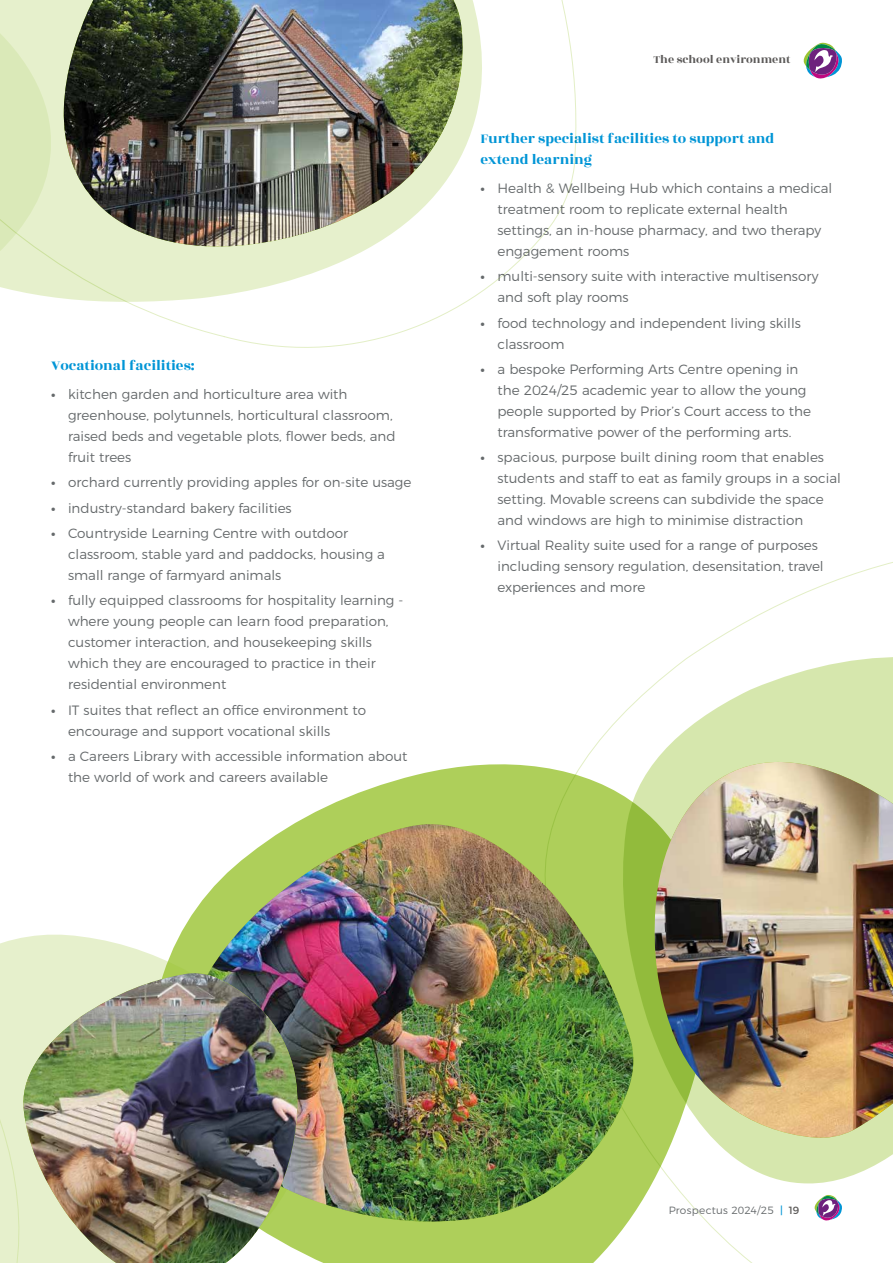
<style>
.page{position:relative;width:893px;height:1263px;background:#fff}
.page>*{position:absolute;margin:0;border:0;box-sizing:border-box;transform-origin:0 0}
.t1{font:15px/21px "Rozha One";color:#0095d6}
.t2{font:300 13.5px/21px "Montserrat";color:#65696b}
.t3{font:12px "Rozha One";color:#5b5958}
.t4{font:300 10.5px "Montserrat";letter-spacing:.02em;color:#65696b}
.s1{font-weight:700}
.s2{font-weight:400;color:#0095d6}
.s3{font-weight:400;color:#5b5958}
</style>
<div class="page">
<svg style="left:803px;top:43px;width:39px;height:36px"></svg>
<svg style="left:307px;top:764px;width:229px;height:499px;fill:#aecf5a"></svg>
<svg style="left:0;top:934px;width:307px;height:329px;background:#e6f0cc"></svg>
<svg style="left:180px;top:816px;width:356px;height:156px;fill:#aecf5a"></svg>
<img style="left:198px;top:824px;width:338px;height:400px">
<img style="left:20px;top:973px;width:278px;height:290px">
<img style="left:0;top:0;width:577px;height:348px">
<img style="left:536px;top:562px;width:357px;height:701px">
<svg style="left:814px;top:1195px;width:28px;height:26px"></svg>
<p class="t1" style="left:51px;top:355px;width:145px">Vocational facilities:</p>
<p class="t2" style="left:68px;top:383px;width:329px;text-indent:-17px"><span class="s1">∙</span> kitchen garden and horticulture area with greenhouse, polytunnels, horticultural classroom, raised beds and vegetable plots, flower beds, and fruit trees</p>
<p class="t2" style="left:51px;top:469px;width:362px;line-height:25.2px"><span class="s1">∙</span> orchard currently providing apples for on-site usage <span class="s1">∙</span> industry-standard bakery facilities<br><span class="s1">∙</span> Countryside Learning Centre with outdoor</p>
<p class="t2" style="left:68px;top:542px;width:319px">classroom, stable yard and paddocks, housing a small range of farmyard animals</p>
<p class="t2" style="left:68px;top:589px;width:337px;text-indent:-17px"><span class="s1">∙</span> fully equipped classrooms for hospitality learning - where young people can learn food preparation, customer interaction, and housekeeping skills which they are encouraged to practice in their residential environment</p>
<p class="t2" style="left:68px;top:698px;width:300px;text-indent:-17px"><span class="s1">∙</span> IT suites that reflect an office environment to encourage and support vocational skills</p>
<p class="t2" style="left:68px;top:744px;width:341px;text-indent:-17px"><span class="s1">∙</span> a Careers Library with accessible information about the world of work and careers available</p>
<p class="t3" style="left:653px;top:51px;width:139px">The school environment</p>
<p class="t1" style="left:480px;top:128px;width:295px">Further specialist facilities to support and extend learning</p>
<p class="t2" style="left:497px;top:177px;width:336px;text-indent:-17px"><span class="s1">∙</span> Health &amp; Wellbeing Hub which contains a medical treatment room to replicate external health settings, an in-house pharmacy, and two therapy engagement rooms</p>
<p class="t2" style="left:497px;top:265px;width:323px;text-indent:-17px"><span class="s1">∙</span> multi-sensory suite with interactive multisensory and soft play rooms</p>
<p class="t2" style="left:497px;top:311px;width:305px;text-indent:-17px"><span class="s1">∙</span> food technology and independent living skills classroom</p>
<p class="t2" style="left:497px;top:357px;width:315px;text-indent:-17px"><span class="s1">∙</span> a bespoke Performing Arts Centre opening in the 2024/25 academic year to allow the young people supported by Prior’s Court access to the transformative power of the performing arts.</p>
<p class="t2" style="left:497px;top:446px;width:345px;text-indent:-17px"><span class="s1">∙</span> spacious, purpose built dining room that enables students and staff to eat as family groups in a social setting. Movable screens can subdivide the space and windows are high to minimise distraction</p>
<p class="t2" style="left:497px;top:534px;width:328px;text-indent:-17px"><span class="s1">∙</span> Virtual Reality suite used for a range of purposes including sensory regulation, desensitation, travel experiences and more</p>
<p class="t4" style="left:669px;top:1202px;width:132px">Prospectus 2024/25 <span class="s2">|</span> <span class="s3">19</span></p>
</div>
